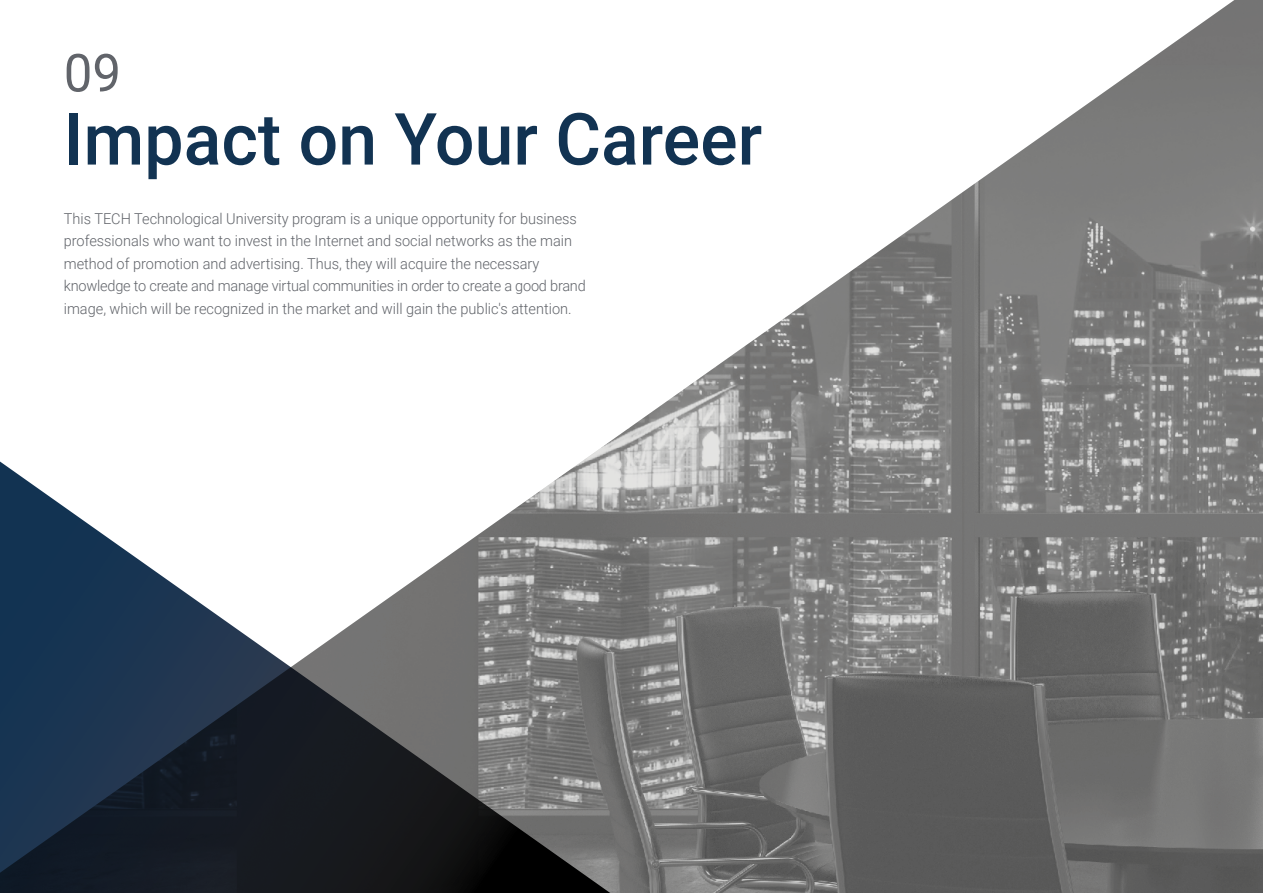
<style>
.page{position:relative;width:1263px;height:893px;background:#fff}
.page>*{position:absolute;margin:0;border:0;box-sizing:border-box;transform-origin:0 0}
.t1{font:500 72px "Roboto";color:#123352}
.t2{font:52.5px "Roboto";color:#61646a}
.t3{font:300 15px/22.5px "Roboto";color:#61646a}
</style>
<div class="page">
<img style="left:604px;top:0;width:659px;height:893px">
<svg style="left:0;top:446px;width:640px;height:447px"></svg>
<h2 class="t2" style="left:64px;top:36px;width:59px">09</h2>
<h1 class="t1" style="left:64px;top:89px;width:700px">Impact on Your Career</h1>
<p class="t3" style="left:64px;top:207px;width:523px">This TECH Technological University program is a unique opportunity for business professionals who want to invest in the Internet and social networks as the main method of promotion and advertising. Thus, they will acquire the necessary knowledge to create and manage virtual communities in order to create a good brand image, which will be recognized in the market and will gain the public's attention.</p>
</div>
